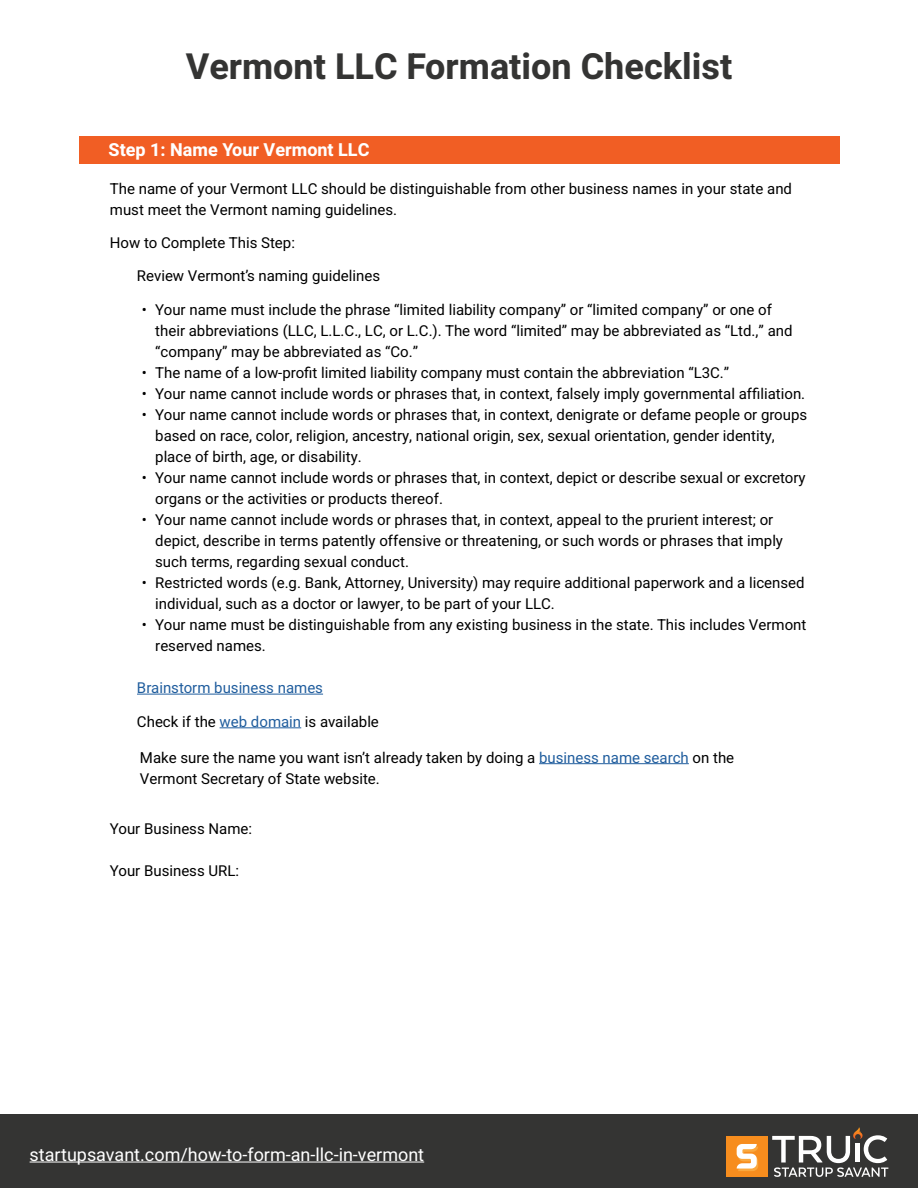
<style>
.page{position:relative;width:918px;height:1188px;background:#fff}
.page>*{position:absolute;margin:0;border:0;box-sizing:border-box;transform-origin:0 0}
.t1{font:700 36px "Heebo";color:#343433}
.t2{font:18px "Heebo";color:#fff}
.t3{font:700 18px "Heebo";color:#fff}
.t4{font:15px/21px "Heebo";color:#000}
.t5{font:15px "Heebo";color:#215e9e}
.s1{color:#215e9e}
</style>
<div class="page">
<div style="left:0;top:1115px;width:918px;height:73px;background:#343433"></div>
<hr style="left:30px;top:1162px;width:394px;height:1px;background:#fff">
<svg style="left:772px;top:1127px;width:116px;height:50px"></svg>
<div style="left:726px;top:1136px;width:41px;height:41px;background:#f78d1e"></div>
<svg style="left:737px;top:1144px;width:21px;height:27px"></svg>
<hr style="left:137px;top:694px;width:186px;height:1px;background:#215e9e">
<hr style="left:220px;top:727px;width:81px;height:1px;background:#215e9e">
<hr style="left:539px;top:763px;width:150px;height:1px;background:#215e9e">
<div style="left:79px;top:136px;width:760px;height:27px;background:#f15e24"></div>
<h1 class="t1" style="left:186px;top:42px;width:548px">Vermont LLC Formation Checklist</h1>
<p class="t3" style="left:109px;top:137px;width:262px">Step 1: Name Your Vermont LLC</p>
<p class="t4" style="left:110px;top:178px;width:684px">The name of your Vermont LLC should be distinguishable from other business names in your state and must meet the Vermont naming guidelines.</p>
<p class="t4" style="left:110px;top:232px;width:187px">How to Complete This Step:</p>
<p class="t4" style="left:137px;top:266px;width:245px">Review Vermont’s naming guidelines</p>
<p class="t4" style="left:155px;top:300px;width:639px;text-indent:-14px">• Your name must include the phrase “limited liability company” or “limited company” or one of their abbreviations (LLC, L.L.C., LC, or L.C.). The word “limited” may be abbreviated as “Ltd.,” and “company” may be abbreviated as “Co.”</p>
<p class="t4" style="left:142px;top:363px;width:589px">• The name of a low-profit limited liability company must contain the abbreviation “L3C.”</p>
<p class="t4" style="left:142px;top:384px;width:665px">• Your name cannot include words or phrases that, in context, falsely imply governmental affiliation.</p>
<p class="t4" style="left:155px;top:405px;width:654px;text-indent:-14px">• Your name cannot include words or phrases that, in context, denigrate or defame people or groups based on race, color, religion, ancestry, national origin, sex, sexual orientation, gender identity, place of birth, age, or disability.</p>
<p class="t4" style="left:155px;top:468px;width:652px;text-indent:-14px">• Your name cannot include words or phrases that, in context, depict or describe sexual or excretory organs or the activities or products thereof.</p>
<p class="t4" style="left:155px;top:510px;width:629px;text-indent:-14px">• Your name cannot include words or phrases that, in context, appeal to the prurient interest; or depict, describe in terms patently offensive or threatening, or such words or phrases that imply such terms, regarding sexual conduct.</p>
<p class="t4" style="left:155px;top:573px;width:651px;text-indent:-14px">• Restricted words (e.g. Bank, Attorney, University) may require additional paperwork and a licensed individual, such as a doctor or lawyer, to be part of your LLC.</p>
<p class="t4" style="left:155px;top:615px;width:653px;text-indent:-14px">• Your name must be distinguishable from any existing business in the state. This includes Vermont reserved names.</p>
<p class="t5" style="left:137px;top:677px;width:188px">Brainstorm business names</p>
<p class="t4" style="left:137px;top:711px;width:243px">Check if the <span class="s1">web domain</span> is available</p>
<p class="t4" style="left:140px;top:747px;width:596px">Make sure the name you want isn’t already taken by doing a <span class="s1">business name search</span> on the<br>Vermont Secretary of State website.</p>
<p class="t4" style="left:110px;top:818px;width:144px">Your Business Name:</p>
<p class="t4" style="left:110px;top:860px;width:131px">Your Business URL:</p>
<p class="t2" style="left:30px;top:1142px;width:396px">startupsavant.com/how-to-form-an-llc-in-vermont</p>
</div>
